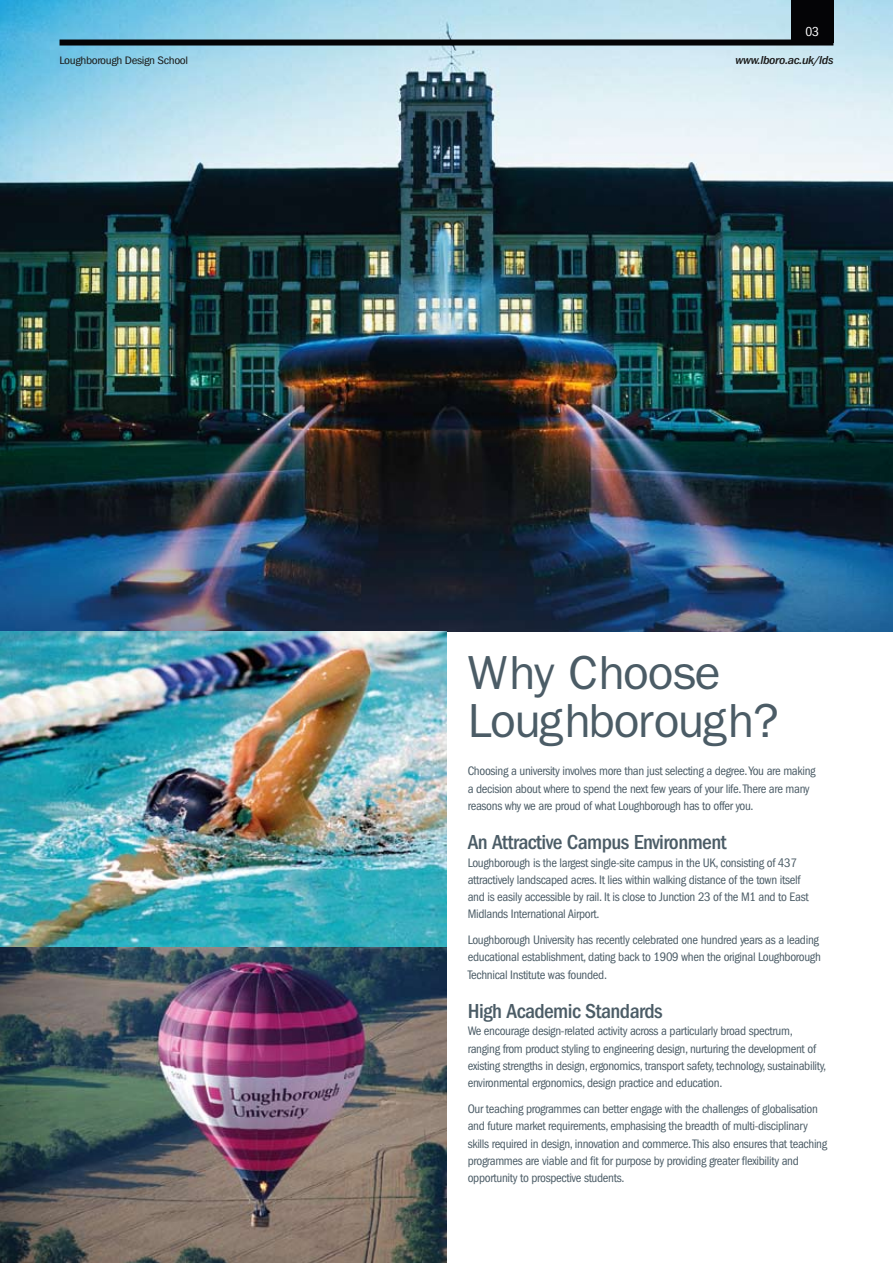
<style>
.page{position:relative;width:893px;height:1263px;background:#fff}
.page>*{position:absolute;margin:0;border:0;box-sizing:border-box;transform-origin:0 0}
.t1{font:48px/48px "Franklin Gothic";letter-spacing:-.03em;color:#4b5c66}
.t2{font:500 condensed 21px "Franklin Gothic";letter-spacing:-.025em;color:#4b5c66}
.t3{font:condensed 13.5px "Franklin Gothic";color:#fff}
.t4{font:condensed 12.75px/17.2px "Franklin Gothic";letter-spacing:-.025em;color:#4b5c66}
.t5{font:italic 500 condensed 12px "Franklin Gothic";letter-spacing:-.03em;color:#1c1c1b;scale:1.15 1}
.t6{font:condensed 11.25px "Franklin Gothic";letter-spacing:-.03em;color:#1c1c1b;scale:1.15 1}
</style>
<div class="page">
<img style="left:0;top:0;width:893px;height:631px">
<img style="left:0;top:631px;width:447px;height:632px">
<div style="left:60px;top:40px;width:773px;height:6px;background:#040406"></div>
<div style="left:791px;top:0;width:42px;height:43px;background:#040406"></div>
<p class="t3" style="left:805px;top:24px;width:15px">03</p>
<p class="t6" style="left:60px;top:54px;width:113px">Loughborough Design School</p>
<p class="t5" style="left:736px;top:54px;width:87px">www.lboro.ac.uk/lds</p>
<h1 class="t1" style="left:468px;top:649px;width:312px">Why Choose<br>Loughborough?</h1>
<p class="t4" style="left:468px;top:763px;width:349px">Choosing a university involves more than just selecting a degree. You are making a decision about where to spend the next few years of your life. There are many reasons why we are proud of what Loughborough has to offer you.</p>
<h2 class="t2" style="left:468px;top:830px;width:260px">An Attractive Campus Environment</h2>
<p class="t4" style="left:468px;top:854px;width:342px">Loughborough is the largest single-site campus in the UK, consisting of 437 attractively landscaped acres. It lies within walking distance of the town itself and is easily accessible by rail. It is close to Junction 23 of the M1 and to East Midlands International Airport.</p>
<p class="t4" style="left:468px;top:931px;width:355px">Loughborough University has recently celebrated one hundred years as a leading educational establishment, dating back to 1909 when the original Loughborough<br>Technical Institute was founded.</p>
<h2 class="t2" style="left:468px;top:999px;width:196px">High Academic Standards</h2>
<p class="t4" style="left:468px;top:1023px;width:360px">We encourage design-related activity across a particularly broad spectrum, ranging from product styling to engineering design, nurturing the development of existing strengths in design, ergonomics, transport safety, technology, sustainability, environmental ergonomics, design practice and education.</p>
<p class="t4" style="left:468px;top:1100px;width:361px">Our teaching programmes can better engage with the challenges of globalisation and future market requirements, emphasising the breadth of multi-disciplinary skills required in design, innovation and commerce. This also ensures that teaching programmes are viable and fit for purpose by providing greater flexibility and opportunity to prospective students.</p>
</div>
